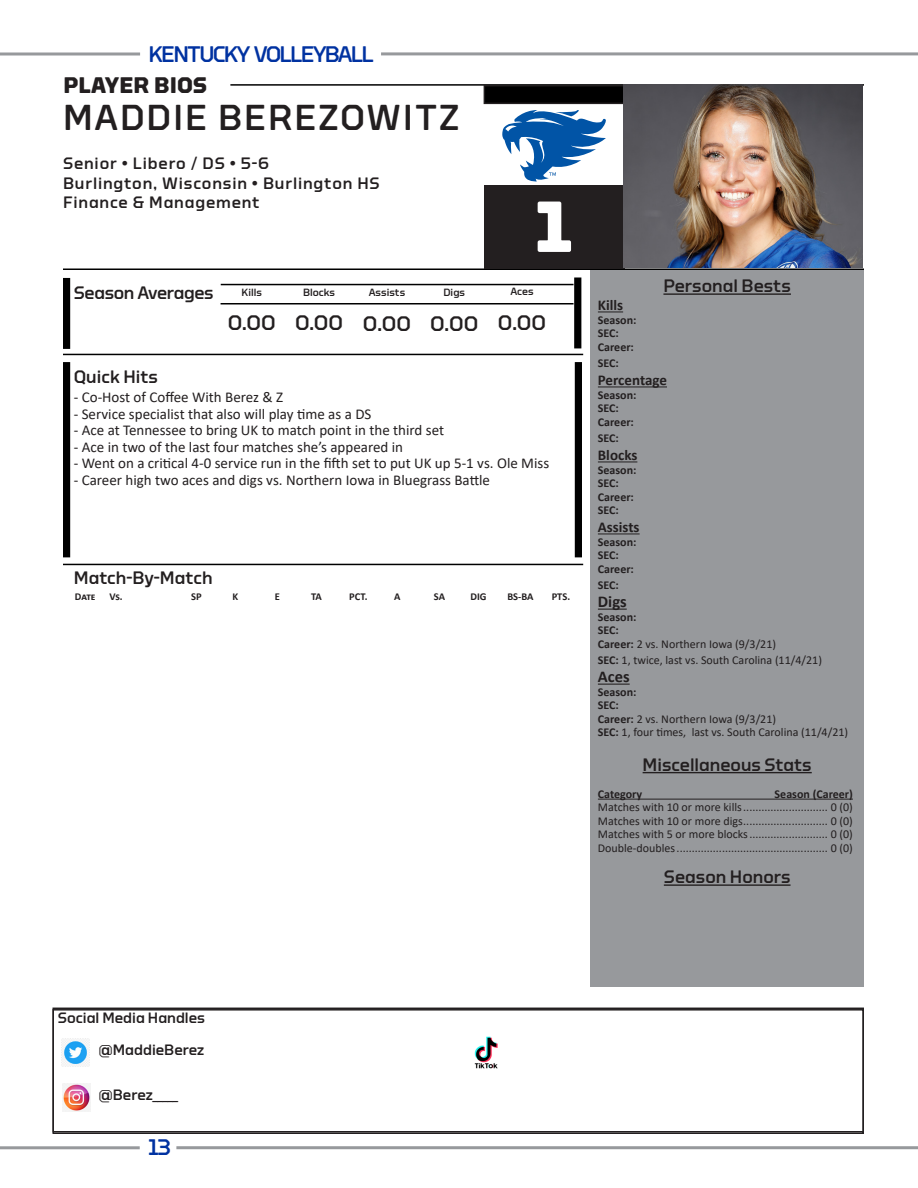
<style>
.page{position:relative;width:918px;height:1188px;background:#fff}
.page>*{position:absolute;margin:0;border:0;box-sizing:border-box;transform-origin:0 0}
.t1{font:700 72px "Torque";color:#fff}
.t2{font:500 36px "Torque";letter-spacing:.05em;color:#231f20}
.t3{font:500 22.5px "Torque";letter-spacing:-.08em;color:#0032a1}
.t4{font:700 22.5px "Torque";color:#231f20}
.t5{font:500 21px "Torque";color:#231f20}
.t6{font:500 18px "Torque";color:#231f20}
.t7{font:500 18px "Torque";letter-spacing:-.02em;color:#231f20}
.t8{font:500 16.5px "Torque";letter-spacing:.05em;color:#231f20}
.t9{font:700 16.5px "Calibri";color:#231f20}
.t10{font:15px "Calibri";color:#231f20}
.t11{font:500 15px "Torque";color:#231f20}
.t12{font:700 15px "Calibri";color:#231f20}
.t13{font:12px "Calibri";color:#231f20}
.t14{font:700 12px "Calibri";color:#231f20}
.t15{font:700 10.5px "Calibri";letter-spacing:-.005em;color:#231f20}
.t16{font:500 10.5px "Torque";color:#231f20}
.s1{font-weight:700}
</style>
<div class="page">
<hr style="left:381px;top:52px;width:537px;height:3px;background:#97999c">
<svg style="left:0;top:52px;width:140px;height:4px"></svg>
<hr style="left:176px;top:1146px;width:742px;height:3px;background:#97999c">
<hr style="left:0;top:1146px;width:140px;height:3px;background:#97999c">
<hr style="left:230px;top:84px;width:634px;height:2px;background:#000">
<hr style="left:63px;top:268px;width:801px;height:2px;background:#000">
<div style="left:590px;top:270px;width:274px;height:716px;background:#97999c"></div>
<hr style="left:663px;top:293px;width:128px;height:2px;background:#231f20">
<svg style="left:598px;top:311px;width:25px;height:1px"></svg>
<hr style="left:598px;top:386px;width:69px;height:1px;background:#231f20">
<hr style="left:598px;top:461px;width:39px;height:1px;background:#231f20">
<hr style="left:598px;top:533px;width:42px;height:1px;background:#231f20">
<svg style="left:598px;top:609px;width:29px;height:1px"></svg>
<hr style="left:598px;top:684px;width:32px;height:1px;background:#231f20">
<hr style="left:643px;top:772px;width:169px;height:1px;background:#231f20">
<hr style="left:598px;top:799px;width:255px;height:1px;background:#231f20">
<hr style="left:664px;top:884px;width:127px;height:2px;background:#231f20">
<div style="left:484px;top:185px;width:141px;height:84px;background:#231f20"></div>
<div style="left:484px;top:86px;width:140px;height:17px;background:#000"></div>
<div style="left:484px;top:85px;width:141px;height:19px;border:2px solid #231f20"></div>
<svg style="left:502px;top:110px;width:104px;height:72px"></svg>
<hr style="left:63px;top:354px;width:520px;height:1px;background:#000">
<div style="left:63px;top:278px;width:7px;height:71px;background:#000"></div>
<div style="left:574px;top:278px;width:7px;height:70px;background:#000;border:2px solid #000"></div>
<div style="left:63px;top:362px;width:7px;height:195px;background:#000"></div>
<hr style="left:63px;top:564px;width:520px;height:1px;background:#000">
<div style="left:575px;top:362px;width:7px;height:195px;background:#000"></div>
<hr style="left:221px;top:284px;width:353px;height:1px;background:#000">
<hr style="left:221px;top:303px;width:353px;height:1px;background:#000">
<div style="left:52px;top:1009px;width:812px;height:125px;border:2px solid #231f20"></div>
<img style="left:623px;top:84px;width:239px;height:184px">
<div style="left:52px;top:1008px;width:812px;height:124px;border:2px solid #231f20"></div>
<img style="left:62px;top:1038px;width:28px;height:28px">
<img style="left:62px;top:1084px;width:28px;height:28px">
<img style="left:474px;top:1036px;width:24px;height:33px">
<h3 class="t3" style="left:149px;top:41px;width:227px">KENTUCKY VOLLEYBALL</h3>
<p class="t4" style="left:64px;top:72px;width:145px">PLAYER BIOS</p>
<p class="t2" style="left:63px;top:98px;width:398px">MADDIE BEREZOWITZ</p>
<p class="t8" style="left:63px;top:154px;width:208px">Senior • Libero / DS • 5-6</p>
<p class="t8" style="left:63px;top:174px;width:318px">Burlington, Wisconsin • Burlington HS</p>
<p class="t8" style="left:63px;top:193px;width:198px">Finance &amp; Management</p>
<p class="t1" style="left:534px;top:186px;width:41px">1</p>
<p class="t7" style="left:74px;top:283px;width:142px">Season Averages</p>
<p class="t16" style="left:242px;top:286px;width:22px">Kills</p>
<p class="t16" style="left:303px;top:286px;width:34px">Blocks</p>
<p class="t16" style="left:369px;top:286px;width:38px">Assists</p>
<p class="t16" style="left:443px;top:286px;width:23px">Digs</p>
<p class="t16" style="left:511px;top:286px;width:25px">Aces</p>
<p class="t5" style="left:228px;top:311px;width:50px">0.00</p>
<p class="t5" style="left:295px;top:311px;width:50px">0.00</p>
<p class="t5" style="left:363px;top:311px;width:50px">0.00</p>
<p class="t5" style="left:430px;top:312px;width:50px">0.00</p>
<p class="t5" style="left:498px;top:311px;width:50px">0.00</p>
<p class="t6" style="left:74px;top:367px;width:86px">Quick Hits</p>
<p class="t10" style="left:74px;top:387px;width:211px">- Co-Host of Coffee With Berez &amp; Z</p>
<p class="t10" style="left:74px;top:403px;width:299px">- Service specialist that also will play time as a DS</p>
<p class="t10" style="left:74px;top:420px;width:372px">- Ace at Tennessee to bring UK to match point in the third set</p>
<p class="t10" style="left:74px;top:436px;width:331px">- Ace in two of the last four matches she’s appeared in</p>
<p class="t10" style="left:74px;top:453px;width:477px">- Went on a critical 4-0 service run in the fifth set to put UK up 5-1 vs. Ole Miss</p>
<p class="t10" style="left:74px;top:469px;width:418px">- Career high two aces and digs vs. Northern Iowa in Bluegrass Battle</p>
<p class="t6" style="left:74px;top:567px;width:140px">Match-By-Match</p>
<p class="t15" style="left:75px;top:589px;width:22px">Date</p>
<p class="t15" style="left:109px;top:589px;width:15px">Vs.</p>
<p class="t15" style="left:191px;top:589px;width:12px">SP</p>
<p class="t15" style="left:233px;top:589px;width:7px">K</p>
<p class="t15" style="left:275px;top:589px;width:7px">E</p>
<p class="t15" style="left:311px;top:589px;width:12px">TA</p>
<p class="t15" style="left:349px;top:589px;width:20px">PCT.</p>
<p class="t15" style="left:394px;top:589px;width:8px">A</p>
<p class="t15" style="left:434px;top:589px;width:13px">SA</p>
<p class="t15" style="left:470px;top:589px;width:18px">DIG</p>
<p class="t15" style="left:507px;top:589px;width:28px">BS-BA</p>
<p class="t15" style="left:552px;top:589px;width:20px">PTS.</p>
<p class="t6" style="left:663px;top:276px;width:129px">Personal Bests</p>
<p class="t12" style="left:598px;top:295px;width:27px">Kills</p>
<p class="t14" style="left:598px;top:311px;width:40px">Season:</p>
<p class="t14" style="left:598px;top:325px;width:23px">SEC:</p>
<p class="t14" style="left:598px;top:338px;width:38px">Career:</p>
<p class="t14" style="left:598px;top:355px;width:23px">SEC:</p>
<p class="t12" style="left:598px;top:370px;width:71px">Percentage</p>
<p class="t14" style="left:598px;top:386px;width:40px">Season:</p>
<p class="t14" style="left:598px;top:400px;width:23px">SEC:</p>
<p class="t14" style="left:598px;top:413px;width:38px">Career:</p>
<p class="t14" style="left:598px;top:430px;width:23px">SEC:</p>
<p class="t12" style="left:598px;top:445px;width:41px">Blocks</p>
<p class="t14" style="left:598px;top:461px;width:40px">Season:</p>
<p class="t14" style="left:598px;top:475px;width:23px">SEC:</p>
<p class="t14" style="left:598px;top:488px;width:38px">Career:</p>
<p class="t14" style="left:598px;top:502px;width:23px">SEC:</p>
<p class="t12" style="left:598px;top:517px;width:43px">Assists</p>
<p class="t14" style="left:598px;top:533px;width:40px">Season:</p>
<p class="t14" style="left:598px;top:547px;width:23px">SEC:</p>
<p class="t14" style="left:598px;top:560px;width:38px">Career:</p>
<p class="t14" style="left:598px;top:577px;width:23px">SEC:</p>
<p class="t9" style="left:598px;top:590px;width:30px">Digs</p>
<p class="t14" style="left:598px;top:608px;width:40px">Season:</p>
<p class="t14" style="left:598px;top:622px;width:23px">SEC:</p>
<p class="t13" style="left:598px;top:635px;width:180px"><span class="s1">Career:</span> 2 vs. Northern Iowa (9/3/21)</p>
<p class="t13" style="left:598px;top:652px;width:226px"><span class="s1">SEC:</span> 1, twice, last vs. South Carolina (11/4/21)</p>
<p class="t9" style="left:598px;top:665px;width:33px">Aces</p>
<p class="t14" style="left:598px;top:683px;width:40px">Season:</p>
<p class="t14" style="left:598px;top:697px;width:23px">SEC:</p>
<p class="t13" style="left:598px;top:710px;width:180px"><span class="s1">Career:</span> 2 vs. Northern Iowa (9/3/21)</p>
<p class="t13" style="left:598px;top:724px;width:252px"><span class="s1">SEC:</span> 1, four times, last vs. South Carolina (11/4/21)</p>
<p class="t6" style="left:643px;top:754px;width:171px">Miscellaneous Stats</p>
<p class="t14" style="left:598px;top:785px;width:46px">Category</p>
<p class="t14" style="left:775px;top:785px;width:80px">Season (Career)</p>
<p class="t13" style="left:598px;top:799px;width:256px">Matches with 10 or more kills............................ 0 (0)</p>
<p class="t13" style="left:598px;top:812px;width:256px">Matches with 10 or more digs............................ 0 (0)</p>
<p class="t13" style="left:598px;top:826px;width:256px">Matches with 5 or more blocks.......................... 0 (0)</p>
<p class="t13" style="left:598px;top:839px;width:256px">Double-doubles.................................................. 0 (0)</p>
<p class="t6" style="left:664px;top:867px;width:128px">Season Honors</p>
<p class="t11" style="left:58px;top:1009px;width:149px">Social Media Handles</p>
<p class="t11" style="left:98px;top:1041px;width:107px">@MaddieBerez</p>
<p class="t11" style="left:98px;top:1086px;width:81px">@Berez_____</p>
<h3 class="t3" style="left:148px;top:1135px;width:25px">13</h3>
</div>
